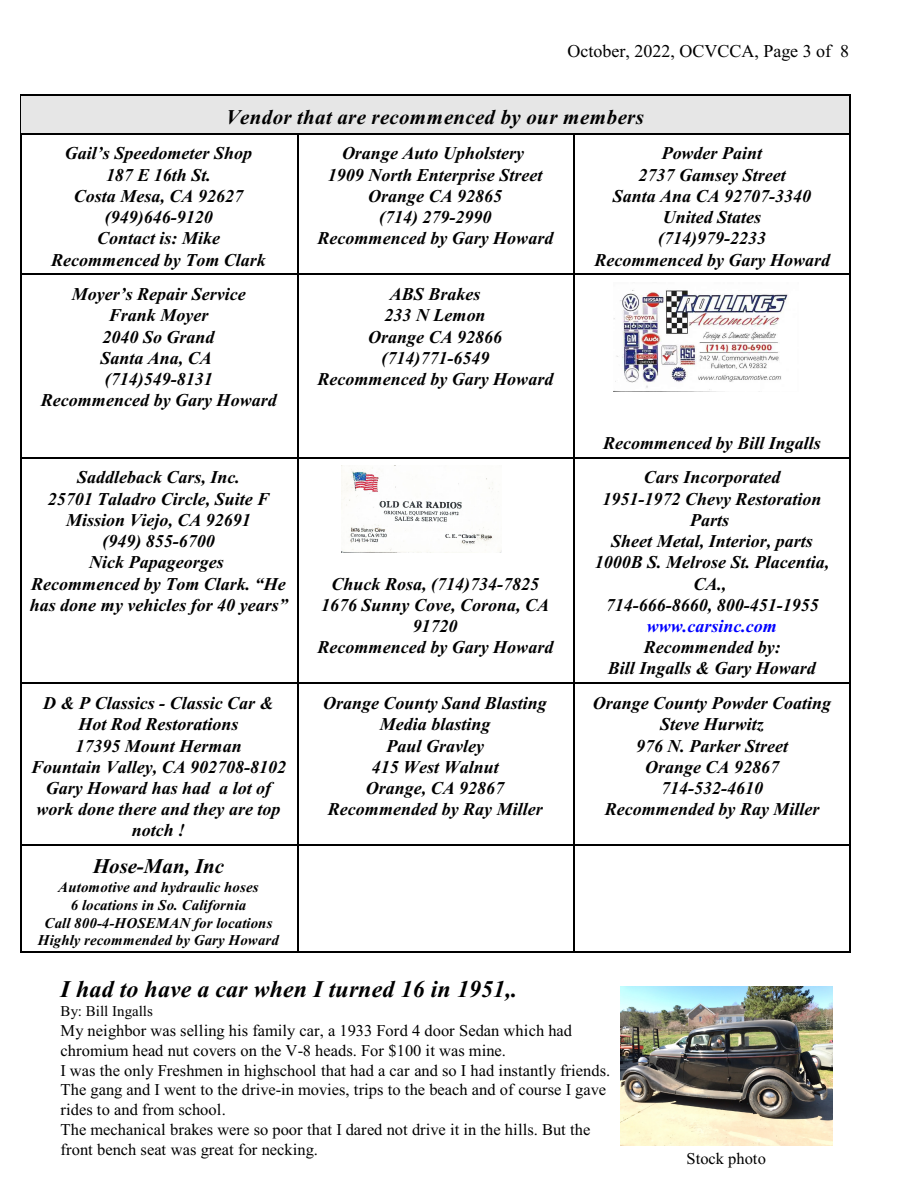
<style>
.page{position:relative;width:918px;height:1188px;background:#fff}
.page>*{position:absolute;margin:0;border:0;box-sizing:border-box;transform-origin:0 0}
.t1{font:italic 700 24px "Times New Roman";letter-spacing:.005em;color:#000}
.t2{font:italic 700 21px "Times New Roman";letter-spacing:.01em;color:#000}
.t3{font:italic 700 18px/21.3px "Times New Roman";color:#000;text-align:center}
.t4{font:18px "Times New Roman";color:#000}
.t5{font:italic 700 18px "Times New Roman";color:#00f}
.t6{font:16.5px/19.8px "Times New Roman";color:#000}
.t7{font:italic 700 15px/17.7px "Times New Roman";letter-spacing:.005em;color:#000;text-align:center}
.t8{font:15px "Times New Roman";color:#000}
</style>
<div class="page">
<hr style="left:20px;top:94px;width:2px;height:39px;background:#000">
<hr style="left:849px;top:94px;width:2px;height:39px;background:#000">
<hr style="left:20px;top:94px;width:830px;height:2px;background:#000">
<div style="left:22px;top:96px;width:827px;height:37px;background:#e6e6e6"></div>
<hr style="left:20px;top:133px;width:2px;height:141px;background:#000">
<hr style="left:22px;top:133px;width:275px;height:1px;background:#000">
<hr style="left:297px;top:133px;width:1px;height:141px;background:#000">
<hr style="left:297px;top:133px;width:277px;height:1px;background:#000">
<hr style="left:849px;top:133px;width:2px;height:141px;background:#000">
<hr style="left:574px;top:133px;width:1px;height:141px;background:#000">
<hr style="left:574px;top:133px;width:275px;height:1px;background:#000">
<hr style="left:20px;top:274px;width:2px;height:183px;background:#000">
<hr style="left:22px;top:274px;width:275px;height:1px;background:#000">
<hr style="left:297px;top:274px;width:1px;height:183px;background:#000">
<hr style="left:297px;top:274px;width:277px;height:1px;background:#000">
<hr style="left:849px;top:274px;width:2px;height:183px;background:#000">
<hr style="left:574px;top:274px;width:1px;height:183px;background:#000">
<hr style="left:574px;top:274px;width:275px;height:1px;background:#000">
<hr style="left:20px;top:457px;width:2px;height:226px;background:#000">
<hr style="left:22px;top:457px;width:275px;height:1px;background:#000">
<hr style="left:297px;top:457px;width:1px;height:226px;background:#000">
<hr style="left:297px;top:457px;width:277px;height:1px;background:#000">
<hr style="left:849px;top:457px;width:2px;height:226px;background:#000">
<hr style="left:574px;top:457px;width:1px;height:226px;background:#000">
<hr style="left:574px;top:457px;width:275px;height:1px;background:#000">
<hr style="left:20px;top:683px;width:2px;height:162px;background:#000">
<hr style="left:22px;top:683px;width:275px;height:1px;background:#000">
<hr style="left:297px;top:683px;width:1px;height:162px;background:#000">
<hr style="left:297px;top:683px;width:277px;height:1px;background:#000">
<hr style="left:849px;top:683px;width:2px;height:162px;background:#000">
<hr style="left:574px;top:683px;width:1px;height:162px;background:#000">
<hr style="left:574px;top:683px;width:275px;height:1px;background:#000">
<hr style="left:20px;top:845px;width:2px;height:108px;background:#000">
<hr style="left:20px;top:951px;width:277px;height:2px;background:#000">
<hr style="left:22px;top:845px;width:275px;height:1px;background:#000">
<hr style="left:297px;top:951px;width:277px;height:2px;background:#000">
<hr style="left:297px;top:845px;width:1px;height:106px;background:#000">
<hr style="left:297px;top:845px;width:277px;height:1px;background:#000">
<hr style="left:849px;top:845px;width:2px;height:108px;background:#000">
<hr style="left:574px;top:951px;width:276px;height:2px;background:#000">
<hr style="left:574px;top:845px;width:1px;height:106px;background:#000">
<hr style="left:574px;top:845px;width:275px;height:1px;background:#000">
<img style="left:613px;top:290px;width:175px;height:102px">
<img style="left:342px;top:467px;width:159px;height:86px">
<img style="left:620px;top:986px;width:212px;height:160px">
<p class="t4" style="left:568px;top:45px;width:283px">October, 2022, OCVCCA, Page 3 of 8</p>
<p class="t2" style="left:226px;top:110px;width:419px">Vendor that are recommenced by our members</p>
<p class="t3" style="left:51px;top:145px;width:216px">Gail’s Speedometer Shop<br>187 E 16th St.<br>Costa Mesa, CA 92627 (949)646-9120<br>Contact is: Mike<br>Recommenced by Tom Clark</p>
<p class="t3" style="left:318px;top:145px;width:237px">Orange Auto Upholstery<br>1909 North Enterprise Street<br>Orange CA 92865<br>(714) 279-2990<br>Recommenced by Gary Howard</p>
<p class="t3" style="left:594px;top:145px;width:237px">Powder Paint<br>2737 Gamsey Street<br>Santa Ana CA 92707-3340<br>United States<br>(714)979-2233<br>Recommenced by Gary Howard</p>
<p class="t3" style="left:41px;top:285px;width:237px">Moyer’s Repair Service<br>Frank Moyer<br>2040 So Grand<br>Santa Ana, CA<br>(714)549-8131<br>Recommenced by Gary Howard</p>
<p class="t3" style="left:318px;top:285px;width:237px">ABS Brakes<br>233 N Lemon<br>Orange CA 92866 (714)771-6549<br>Recommenced by Gary Howard</p>
<p class="t3" style="left:603px;top:434px;width:219px">Recommenced by Bill Ingalls</p>
<p class="t3" style="left:30px;top:469px;width:260px">Saddleback Cars, Inc.<br>25701 Taladro Circle, Suite F<br>Mission Viejo, CA 92691<br>(949) 855-6700<br>Nick Papageorges<br>Recommenced by Tom Clark. “He has done my vehicles for 40 years”</p>
<p class="t3" style="left:595px;top:469px;width:236px">Cars Incorporated<br>1951-1972 Chevy Restoration<br>Parts<br>Sheet Metal, Interior, parts<br>1000B S. Melrose St. Placentia,<br>CA.,<br>714-666-8660, 800-451-1955</p>
<p class="t5" style="left:647px;top:620px;width:132px">www.carsinc.com</p>
<p class="t3" style="left:608px;top:638px;width:210px">Recommended by:<br>Bill Ingalls &amp; Gary Howard</p>
<p class="t3" style="left:318px;top:575px;width:237px">Chuck Rosa, (714)734-7825<br>1676 Sunny Cove, Corona, CA<br>91720<br>Recommenced by Gary Howard</p>
<p class="t3" style="left:31px;top:694px;width:257px">D &amp; P Classics - Classic Car &amp;<br>Hot Rod Restorations<br>17395 Mount Herman<br>Fountain Valley, CA 902708-8102<br>Gary Howard has had a lot of work done there and they are top notch !</p>
<p class="t3" style="left:323px;top:694px;width:225px">Orange County Sand Blasting<br>Media blasting<br>Paul Gravley<br>415 West Walnut<br>Orange, CA 92867<br>Recommended by Ray Miller</p>
<p class="t3" style="left:593px;top:694px;width:240px">Orange County Powder Coating<br>Steve Hurwitz<br>976 N. Parker Street<br>Orange CA 92867<br>714-532-4610<br>Recommended by Ray Miller</p>
<p class="t2" style="left:93px;top:859px;width:133px">Hose-Man, Inc</p>
<p class="t7" style="left:38px;top:880px;width:242px">Automotive and hydraulic hoses<br>6 locations in So. California<br>Call 800-4-HOSEMAN for locations<br>Highly recommended by Gary Howard</p>
<h1 class="t1" style="left:61px;top:981px;width:458px">I had to have a car when I turned 16 in 1951,.</h1>
<p class="t8" style="left:61px;top:1006px;width:94px">By: Bill Ingalls</p>
<p class="t6" style="left:61px;top:1022px;width:551px">My neighbor was selling his family car, a 1933 Ford 4 door Sedan which had chromium head nut covers on the V-8 heads. For $100 it was mine.<br>I was the only Freshmen in highschool that had a car and so I had instantly friends.<br>The gang and I went to the drive-in movies, trips to the beach and of course I gave rides to and from school.<br>The mechanical brakes were so poor that I dared not drive it in the hills. But the front bench seat was great for necking.</p>
<p class="t6" style="left:687px;top:1150px;width:81px">Stock photo</p>
</div>
